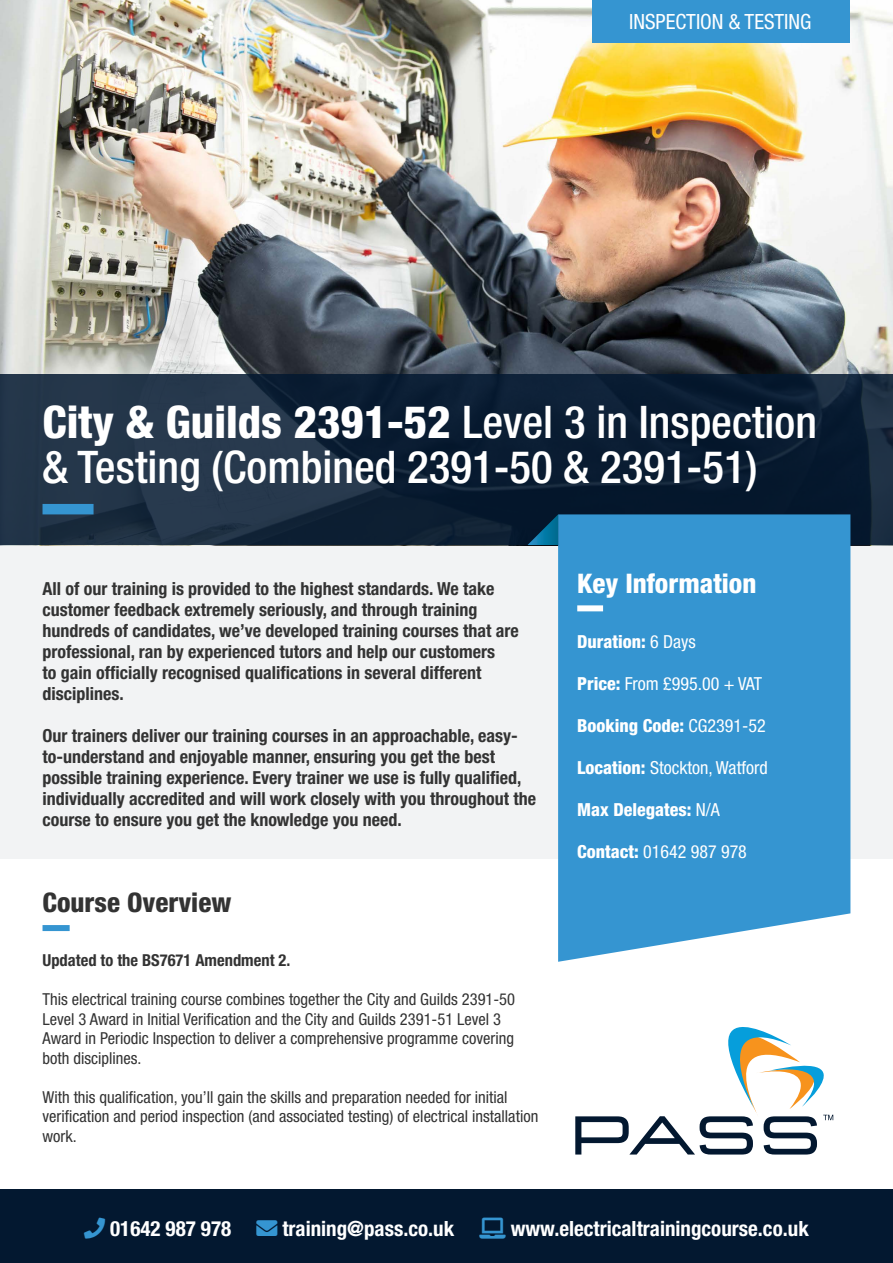
<style>
.page{position:relative;width:893px;height:1263px;background:#fff}
.page>*{position:absolute;margin:0;border:0;box-sizing:border-box;transform-origin:0 0}
.t1{font:500 condensed 45px/45px "Helvetica Neue LT Pro";color:#fff}
.t2{font:800 condensed 27px "Helvetica Neue LT Pro";color:#333}
.t3{font:800 condensed 27px "Helvetica Neue LT Pro";color:#fff}
.t4{font:700 condensed 21px "Helvetica Neue LT Pro";color:#fff}
.t5{font:condensed 21px "Helvetica Neue LT Pro";color:#fff}
.t6{font:700 condensed 18px/21px "Helvetica Neue LT Pro";color:#333}
.t7{font:condensed 18px "Helvetica Neue LT Pro";color:#fff}
.t8{font:800 condensed 18px "Helvetica Neue LT Pro";color:#fff}
.t9{font:condensed 16.5px/19.5px "Helvetica Neue LT Pro";color:#333}
.t10{font:700 condensed 16.5px "Helvetica Neue LT Pro";color:#333}
.s1{font-weight:800}
.s2{font-weight:400}
.s3{color:#3595d1}
</style>
<div class="page">
<div style="left:0;top:545px;width:893px;height:314px;background:#f2f3f4"></div>
<img style="left:0;top:0;width:893px;height:375px">
<div style="left:592px;top:0;width:258px;height:43px;background:#3595d1"></div>
<svg style="left:0;top:375px;width:893px;height:170px;background:#14263b"></svg>
<div style="left:43px;top:504px;width:51px;height:10px;background:#3595d1"></div>
<svg style="left:558px;top:514px;width:292px;height:448px;background:#409ad3"></svg>
<svg style="left:575px;top:1027px;width:258px;height:127px"></svg>
<div style="left:0;top:1190px;width:893px;height:73px;background:#031830"></div>
<div style="left:43px;top:925px;width:27px;height:6px;background:#3595d1"></div>
<div style="left:577px;top:605px;width:26px;height:6px;background:#fff"></div>
<svg style="left:527px;top:514px;width:31px;height:31px"></svg>
<p class="t5" style="left:629px;top:9px;width:184px">INSPECTION &amp; TESTING</p>
<p class="t1" style="left:43px;top:399px;width:776px"><span class="s1">City &amp; Guilds 2391-52</span> Level 3 in Inspection &amp; Testing (Combined 2391-50 &amp; 2391-51)</p>
<p class="t6" style="left:43px;top:577px;width:478px">All of our training is provided to the highest standards. We take customer feedback extremely seriously, and through training hundreds of candidates, we’ve developed training courses that are professional, ran by experienced tutors and help our customers<br>to gain officially recognised qualifications in several different disciplines.</p>
<p class="t6" style="left:43px;top:724px;width:495px">Our trainers deliver our training courses in an approachable, easy&shy;to-understand and enjoyable manner, ensuring you get the best possible training experience. Every trainer we use is fully qualified, individually accredited and will work closely with you throughout the course to ensure you get the knowledge you need.</p>
<p class="t2" style="left:43px;top:886px;width:190px">Course Overview</p>
<p class="t10" style="left:43px;top:950px;width:249px">Updated to the BS7671 Amendment 2.</p>
<p class="t9" style="left:43px;top:989px;width:474px">This electrical training course combines together the City and Guilds 2391-50<br>Level 3 Award in Initial Verification and the City and Guilds 2391-51 Level 3<br>Award in Periodic Inspection to deliver a comprehensive programme covering both disciplines.</p>
<p class="t9" style="left:43px;top:1087px;width:497px">With this qualification, you’ll gain the skills and preparation needed for initial verification and period inspection (and associated testing) of electrical installation work.</p>
<p class="t3" style="left:577px;top:566px;width:181px">Key Information</p>
<p class="t8" style="left:577px;top:630px;width:120px">Duration: <span class="s2">6 Days</span></p>
<p class="t7" style="left:577px;top:673px;width:186px"><span class="s1">Price:</span> From £995.00 + VAT</p>
<p class="t8" style="left:577px;top:714px;width:190px">Booking Code: <span class="s2">CG2391-52</span></p>
<p class="t7" style="left:577px;top:757px;width:192px"><span class="s1">Location:</span> Stockton, Watford</p>
<p class="t8" style="left:577px;top:798px;width:144px">Max Delegates: <span class="s2">N/A</span></p>
<p class="t7" style="left:577px;top:841px;width:171px"><span class="s1">Contact:</span> 01642 987 978</p>
<p class="t4" style="left:110px;top:1215px;width:346px">01642 987 978 <span class="s3">→</span> training@pass.co.uk</p>
<p class="t4" style="left:511px;top:1215px;width:300px">www.electricaltrainingcourse.co.uk</p>
</div>
